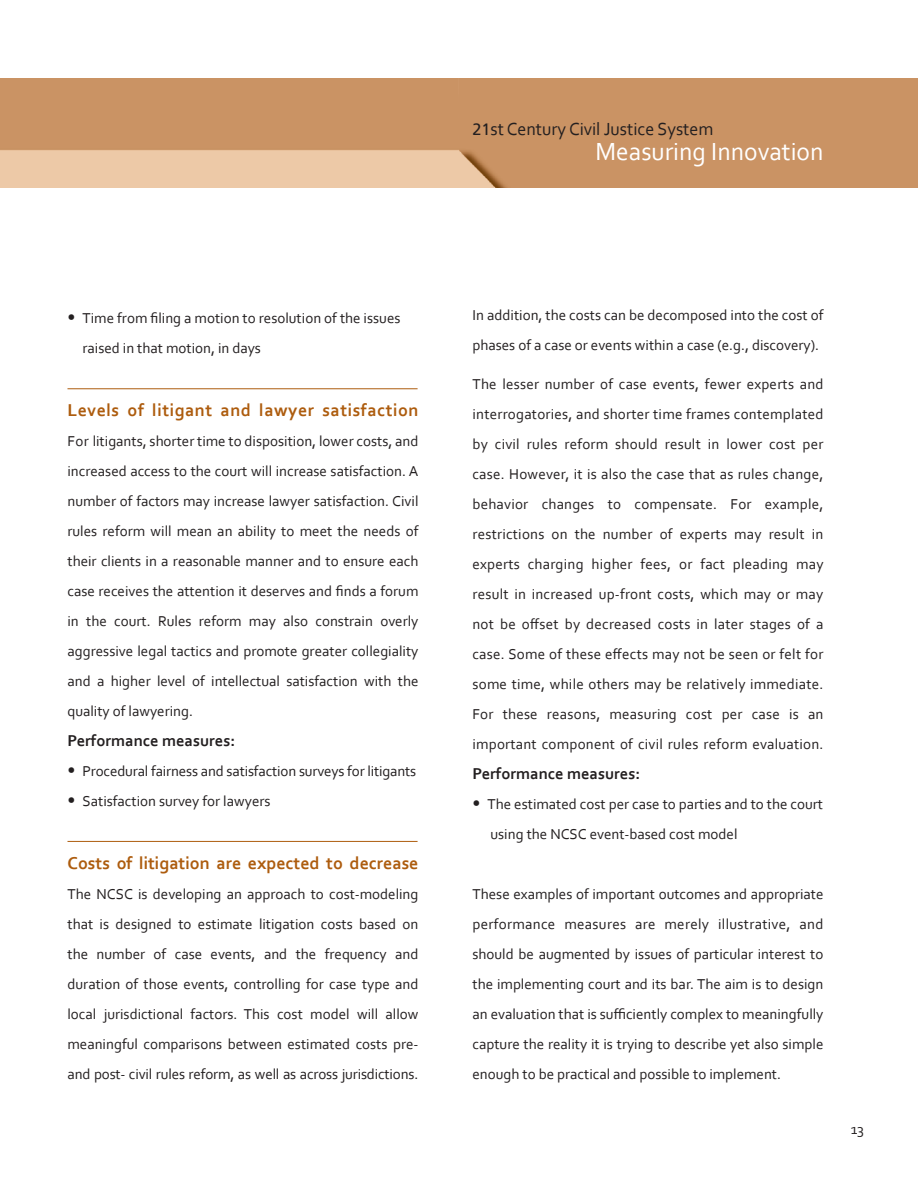
<style>
.page{position:relative;width:918px;height:1188px;background:#fff}
.page>*{position:absolute;margin:0;border:0;box-sizing:border-box;transform-origin:0 0}
.t1{font:25.95px "Corbel";color:#fff}
.t2{font:18.3px "Corbel";color:#231f20}
.Paragraph_Style_1{font:700 18px "Corbel";letter-spacing:.015em;color:#ad5c0e}
.Paragraph_Style_1-2{font:700 16.5px "Corbel";color:#231f20}
.Paragraph_Style_1-3{font:15px/30px "Corbel";color:#231f20;text-align:justify}
.s1{font-family:"Frutiger LT Std";font-size:16.5px}
.s2{font-size:18px}
</style>
<div class="page">
<img style="left:0;top:78px;width:918px;height:109px">
<hr style="left:68px;top:388px;width:350px;height:1px;background:#ad5c0e">
<hr style="left:68px;top:841px;width:350px;height:1px;background:#ad5c0e">
<p class="t2" style="left:472px;top:118px;width:242px"><span class="s1">21</span>st Century Civil Justice System</p>
<p class="t1" style="left:595px;top:135px;width:230px">Measuring Innovation</p>
<p class="Paragraph_Style_1-3" style="left:68px;top:302px;width:335px"><span class="s2">•</span> Time from filing a motion to resolution of the issues</p>
<p class="Paragraph_Style_1-3" style="left:83px;top:332px;width:180px">raised in that motion, in days</p>
<p class="Paragraph_Style_1" style="left:68px;top:398px;width:353px">Levels of litigant and lawyer satisfaction</p>
<p class="Paragraph_Style_1-3" style="left:68px;top:425px;width:353px">For litigants, shorter time to disposition, lower costs, and increased access to the court will increase satisfaction. A number of factors may increase lawyer satisfaction. Civil rules reform will mean an ability to meet the needs of their clients in a reasonable manner and to ensure each case receives the attention it deserves and finds a forum in the court. Rules reform may also constrain overly aggressive legal tactics and promote greater collegiality and a higher level of intellectual satisfaction with the quality of lawyering.</p>
<p class="Paragraph_Style_1-2" style="left:68px;top:730px;width:169px">Performance measures:</p>
<p class="Paragraph_Style_1-3" style="left:68px;top:755px;width:350px"><span class="s2">•</span> Procedural fairness and satisfaction surveys for litigants</p>
<p class="Paragraph_Style_1-3" style="left:68px;top:785px;width:205px"><span class="s2">•</span> Satisfaction survey for lawyers</p>
<p class="Paragraph_Style_1" style="left:68px;top:851px;width:353px">Costs of litigation are expected to decrease</p>
<p class="Paragraph_Style_1-3" style="left:68px;top:878px;width:353px">The NCSC is developing an approach to cost-modeling that is designed to estimate litigation costs based on the number of case events, and the frequency and duration of those events, controlling for case type and local jurisdictional factors. This cost model will allow meaningful comparisons between estimated costs pre&shy;and post- civil rules reform, as well as across jurisdictions.</p>
<p class="Paragraph_Style_1-3" style="left:472px;top:300px;width:352px">In addition, the costs can be decomposed into the cost of phases of a case or events within a case (e.g., discovery).</p>
<p class="Paragraph_Style_1-3" style="left:472px;top:369px;width:353px">The lesser number of case events, fewer experts and interrogatories, and shorter time frames contemplated by civil rules reform should result in lower cost per case. However, it is also the case that as rules change, behavior changes to compensate. For example, restrictions on the number of experts may result in experts charging higher fees, or fact pleading may result in increased up-front costs, which may or may not be offset by decreased costs in later stages of a case. Some of these effects may not be seen or felt for some time, while others may be relatively immediate.<br>For these reasons, measuring cost per case is an important component of civil rules reform evaluation.</p>
<p class="Paragraph_Style_1-2" style="left:472px;top:764px;width:169px">Performance measures:</p>
<p class="Paragraph_Style_1-3" style="left:472px;top:789px;width:352px"><span class="s2">•</span> The estimated cost per case to parties and to the court</p>
<p class="Paragraph_Style_1-3" style="left:491px;top:819px;width:249px">using the NCSC event-based cost model</p>
<p class="Paragraph_Style_1-3" style="left:473px;top:879px;width:353px">These examples of important outcomes and appropriate performance measures are merely illustrative, and should be augmented by issues of particular interest to the implementing court and its bar. The aim is to design an evaluation that is sufficiently complex to meaningfully capture the reality it is trying to describe yet also simple enough to be practical and possible to implement.</p>
<p class="Paragraph_Style_1-3" style="left:851px;top:1114px;width:15px">13</p>
</div>
